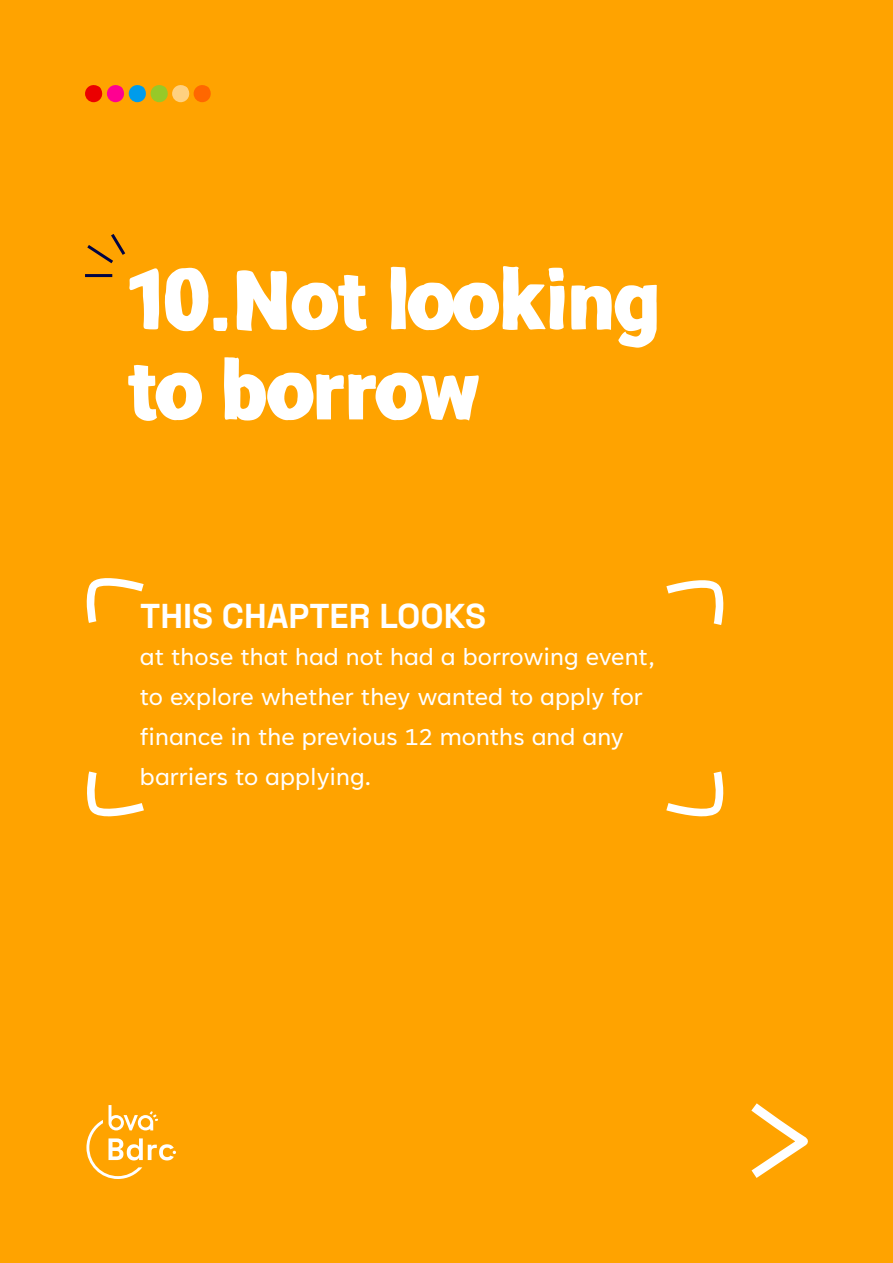
<style>
.page{position:relative;width:893px;height:1263px;background:#ffa300}
.page>*{position:absolute;margin:0;border:0;box-sizing:border-box;transform-origin:0 0}
.t1{font:700 81px/90px "Ramona";color:#fff}
.t2{font:700 34.5px "Space Grotesk";color:#fff}
.Body_Text_Report{font:26.55px/39.9px "Tenorite";color:#fff}
</style>
<div class="page">
<svg style="left:85px;top:234px;width:41px;height:44px"></svg>
<svg style="left:86px;top:1103px;width:722px;height:76px"></svg>
<svg style="left:85px;top:85px;width:126px;height:17px"></svg>
<svg style="left:86px;top:578px;width:58px;height:45px"></svg>
<svg style="left:666px;top:580px;width:58px;height:45px"></svg>
<svg style="left:87px;top:771px;width:57px;height:45px"></svg>
<svg style="left:666px;top:771px;width:58px;height:45px"></svg>
<p class="t1" style="left:128px;top:259px;width:533px">10.Not looking to borrow</p>
<p class="t2" style="left:140px;top:589px;width:347px">THIS CHAPTER LOOKS</p>
<p class="Body_Text_Report" style="left:140px;top:638px;width:517px">at those that had not had a borrowing event, to explore whether they wanted to apply for finance in the previous 12 months and any barriers to applying.</p>
</div>
